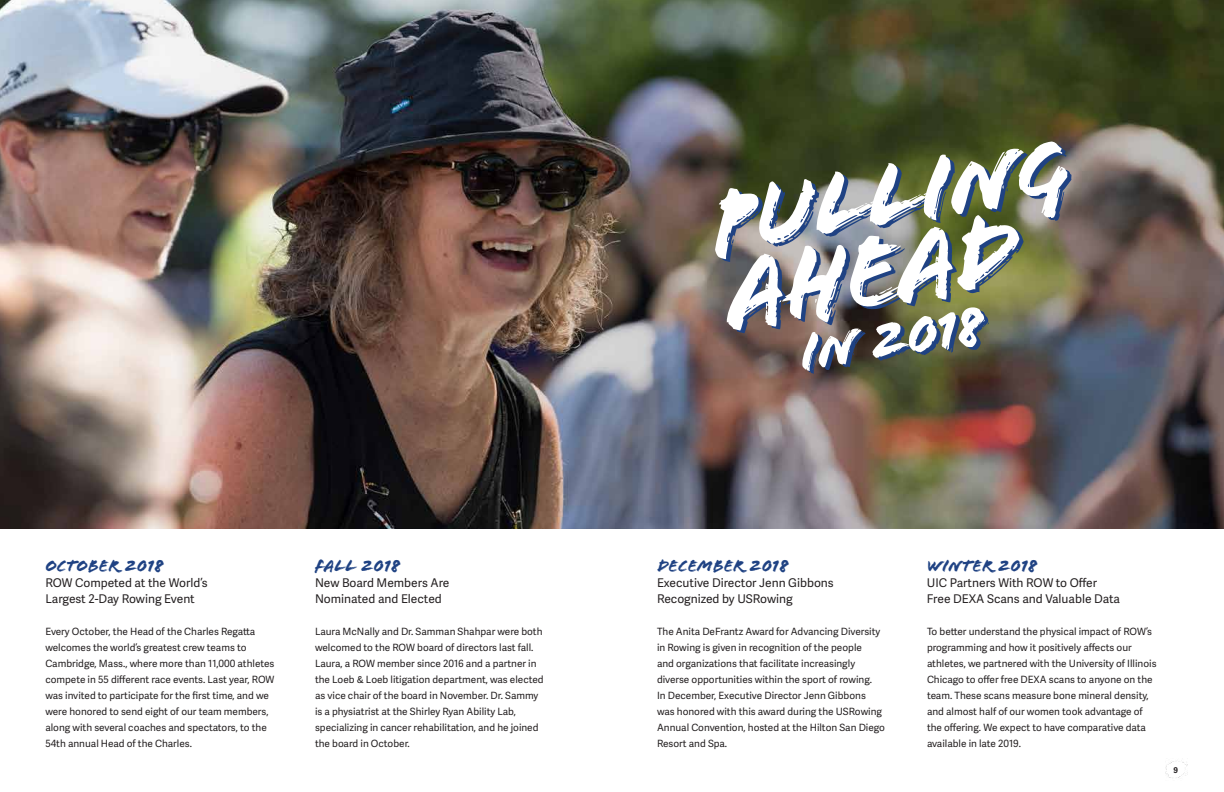
<style>
.page{position:relative;width:1224px;height:792px;background:#fff}
.page>*{position:absolute;margin:0;border:0;box-sizing:border-box;transform-origin:0 0}
.t1{font:105.3px "Flood Std";color:#fff}
.t2{font:94.4px "Flood Std";color:#fff}
.t3{font:55.9px "Flood Std";color:#fff}
.t4{font:17.8px "Flood Std";color:#1f4283}
.t5{font:12px/16px "Adelle Sans";color:#231f20}
.t6{font:10px/16px "Adelle Sans";color:#231f20}
.t7{font:700 8px "Adelle Sans";color:#231f20}
</style>
<div class="page">
<img style="left:0;top:0;width:1224px;height:528px">
<svg style="left:719px;top:144px;width:354px;height:118px;background:#4b584f"></svg>
<img style="left:731px;top:218px;width:293px;height:156px">
<img style="left:1166px;top:761px;width:21px;height:17px">
<h2 class="t2" style="left:702px;top:170px;width:365px;rotate:-9deg">PULLING</h2>
<h1 class="t1" style="left:717px;top:234px;width:299px;rotate:-9deg">AHEAD</h1>
<h3 class="t3" style="left:794px;top:322px;width:191px;rotate:-9deg">IN 2018</h3>
<h3 class="t4" style="left:45px;top:555px;width:120px">OCTOBER 2018</h3>
<h3 class="t4" style="left:315px;top:555px;width:87px">FALL 2018</h3>
<h3 class="t4" style="left:657px;top:555px;width:134px">DECEMBER 2018</h3>
<h3 class="t4" style="left:927px;top:555px;width:112px">WINTER 2018</h3>
<p class="t5" style="left:657px;top:574px;width:178px">Executive Director Jenn Gibbons<br>Recognized by USRowing</p>
<p class="t6" style="left:657px;top:623px;width:229px">The Anita DeFrantz Award for Advancing Diversity in Rowing is given in recognition of the people<br>and organizations that facilitate increasingly diverse opportunities within the sport of rowing.<br>In December, Executive Director Jenn Gibbons was honored with this award during the USRowing Annual Convention, hosted at the Hilton San Diego Resort and Spa.</p>
<p class="t5" style="left:45px;top:574px;width:164px">ROW Competed at the World’s<br>Largest 2-Day Rowing Event</p>
<p class="t6" style="left:45px;top:623px;width:231px">Every October, the Head of the Charles Regatta welcomes the world’s greatest crew teams to Cambridge, Mass., where more than 11,000 athletes compete in 55 different race events. Last year, ROW was invited to participate for the first time, and we were honored to send eight of our team members, along with several coaches and spectators, to the 54th annual Head of the Charles.</p>
<p class="t5" style="left:927px;top:574px;width:195px">UIC Partners With ROW to Offer<br>Free DEXA Scans and Valuable Data</p>
<p class="t6" style="left:927px;top:623px;width:231px">To better understand the physical impact of ROW’s programming and how it positively affects our athletes, we partnered with the University of Illinois Chicago to offer free DEXA scans to anyone on the team. These scans measure bone mineral density, and almost half of our women took advantage of the offering. We expect to have comparative data available in late 2019.</p>
<p class="t5" style="left:315px;top:574px;width:136px">New Board Members Are<br>Nominated and Elected</p>
<p class="t6" style="left:315px;top:623px;width:230px">Laura McNally and Dr. Samman Shahpar were both welcomed to the ROW board of directors last fall.<br>Laura, a ROW member since 2016 and a partner in the Loeb &amp; Loeb litigation department, was elected as vice chair of the board in November. Dr. Sammy is a physiatrist at the Shirley Ryan Ability Lab, specializing in cancer rehabilitation, and he joined the board in October.</p>
<p class="t7" style="left:1173px;top:764px;width:6px">9</p>
</div>
